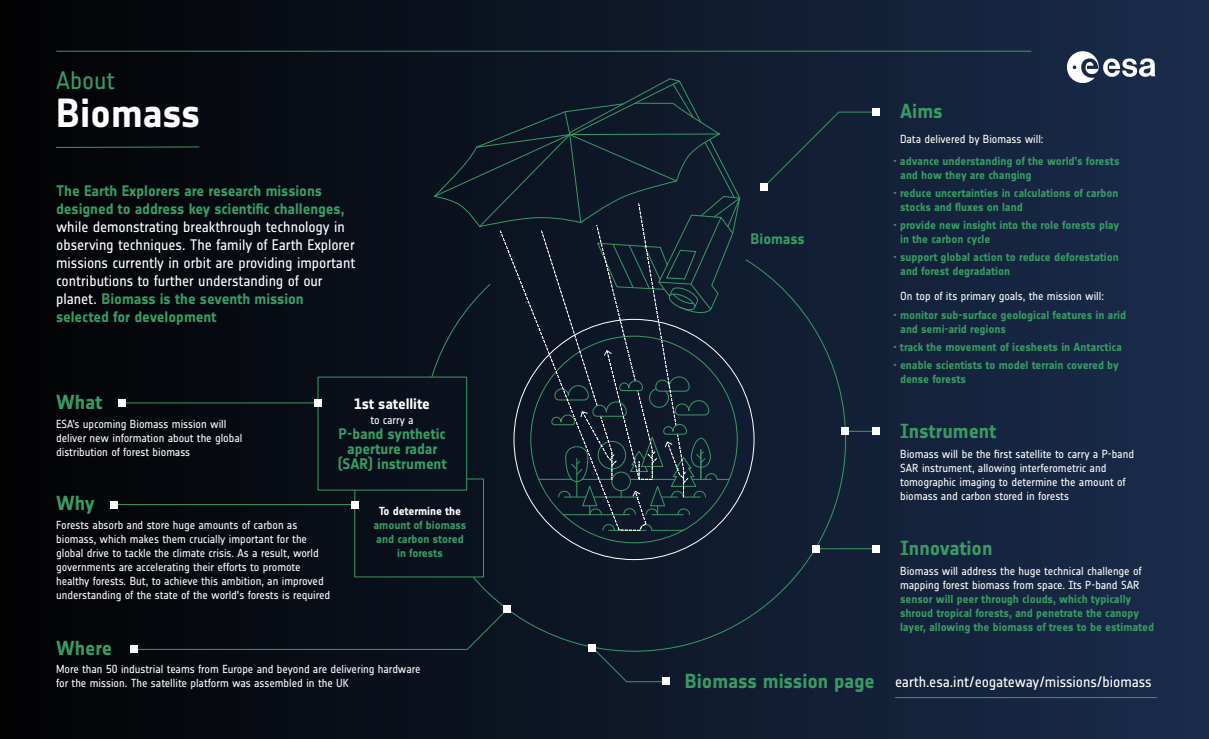
<style>
.page{position:relative;width:1209px;height:739px;background:#fff}
.page>*{position:absolute;margin:0;border:0;box-sizing:border-box;transform-origin:0 0}
.t1{font:700 40px "Notes Esa";letter-spacing:-.01em;color:#fff}
.t2{font:25px "Notes Esa";letter-spacing:-.01em;color:#399a64}
.t3{font:700 20px "Notes Esa";letter-spacing:-.005em;color:#399a64}
.t4{font:15px/18px "Notes Esa";letter-spacing:-.005em;color:#fff}
.t5{font:700 15px/15px "Notes Esa";letter-spacing:-.005em;color:#399a64}
.t6{font:700 15px "Notes Esa";letter-spacing:-.005em;color:#fff}
.t7{font:11.5px/14px "Notes Esa";letter-spacing:-.005em;color:#fff}
.t8{font:700 11.5px/14px "Notes Esa";letter-spacing:-.005em;color:#399a64}
.t9{font:700 11.5px "Notes Esa";letter-spacing:-.005em;color:#fff}
.s1{font-weight:700;color:#399a64}
.s2{font-weight:700;font-size:20px;color:#399a64}
</style>
<div class="page">
<div style="left:0;top:0;width:1208px;height:738px;background:linear-gradient(to right,#020303,#1a2c4c)"></div>
<svg style="left:55px;top:146px;width:145px;height:2px"></svg>
<hr style="left:56px;top:51px;width:975px;height:1px;background:#399a64">
<svg style="left:1065px;top:50px;width:90px;height:34px"></svg>
<svg style="left:472px;top:258px;width:374px;height:393px;background:#111d30"></svg>
<div style="left:762px;top:111px;width:116px;height:77px;background:#121f35"></div>
<hr style="left:114px;top:503px;width:239px;height:1px;background:#399a64">
<div style="left:760px;top:183px;width:7px;height:8px;background:#fff"></div>
<div style="left:110px;top:500px;width:7px;height:8px;background:#fff"></div>
<svg style="left:133px;top:607px;width:376px;height:43px;background:#091018"></svg>
<svg style="left:591px;top:645px;width:77px;height:37px;background:#111f2d"></svg>
<div style="left:130px;top:645px;width:7px;height:7px;background:#fff"></div>
<hr style="left:121px;top:402px;width:197px;height:1px;background:#399a64">
<div style="left:872px;top:108px;width:7px;height:8px;background:#fff"></div>
<hr style="left:845px;top:430px;width:30px;height:1px;background:#399a64">
<div style="left:872px;top:427px;width:7px;height:7px;background:#fff"></div>
<hr style="left:816px;top:548px;width:59px;height:1px;background:#399a64">
<div style="left:872px;top:545px;width:7px;height:7px;background:#fff"></div>
<div style="left:118px;top:399px;width:7px;height:7px;background:#fff"></div>
<hr style="left:895px;top:696px;width:262px;height:1px;background:#399a64">
<div style="left:314px;top:399px;width:7px;height:7px;background:#fff"></div>
<div style="left:351px;top:500px;width:7px;height:8px;background:#fff"></div>
<div style="left:503px;top:605px;width:7px;height:7px;background:#fff"></div>
<div style="left:589px;top:643px;width:7px;height:7px;background:#fff"></div>
<div style="left:663px;top:677px;width:7px;height:7px;background:#fff"></div>
<div style="left:841px;top:427px;width:7px;height:7px;background:#fff"></div>
<div style="left:812px;top:545px;width:7px;height:7px;background:#fff"></div>
<svg style="left:354px;top:78px;width:387px;height:499px;background:#101b27"></svg>
<h2 class="t2" style="left:56px;top:66px;width:60px">About</h2>
<h1 class="t1" style="left:56px;top:89px;width:146px">Biomass</h1>
<h3 class="t5" style="left:56px;top:182px;width:290px;line-height:18px">The Earth Explorers are research missions designed to address key scientific challenges,</h3>
<p class="t4" style="left:56px;top:218px;width:301px">while demonstrating breakthrough technology in observing techniques. The family of Earth Explorer missions currently in orbit are providing important contributions to further understanding of our planet. <span class="s1">Biomass is the seventh mission selected for development</span></p>
<h3 class="t3" style="left:56px;top:390px;width:48px">What</h3>
<p class="t7" style="left:56px;top:416px;width:188px">ESA’s upcoming Biomass mission will deliver new information about the global distribution of forest biomass</p>
<h3 class="t6" style="left:354px;top:394px;width:77px">1st satellite</h3>
<p class="t7" style="left:370px;top:412px;width:45px">to carry a</p>
<h3 class="t5" style="left:338px;top:425px;width:110px;text-align:center">P-band synthetic aperture radar (SAR) instrument</h3>
<h3 class="t3" style="left:56px;top:491px;width:40px">Why</h3>
<p class="t7" style="left:56px;top:517px;width:275px">Forests absorb and store huge amounts of carbon as biomass, which makes them crucially important for the global drive to tackle the climate crisis. As a result, world governments are accelerating their efforts to promote healthy forests. But, to achieve this ambition, an improved understanding of the state of the world's forests is required</p>
<p class="t9" style="left:379px;top:503px;width:84px">To determine the</p>
<p class="t8" style="left:373px;top:517px;width:95px;text-align:center">amount of biomass and carbon stored in forests</p>
<h3 class="t3" style="left:56px;top:635px;width:57px">Where</h3>
<p class="t7" style="left:56px;top:662px;width:366px">More than 50 industrial teams from Europe and beyond are delivering hardware for the mission. The satellite platform was assembled in the UK</p>
<h3 class="t3" style="left:900px;top:99px;width:44px">Aims</h3>
<h3 class="t5" style="left:750px;top:231px;width:56px">Biomass</h3>
<p class="t7" style="left:900px;top:132px;width:145px">Data delivered by Biomass will:</p>
<p class="t8" style="left:900px;top:154px;width:221px;text-indent:-6px">• advance understanding of the world’s forests and how they are changing</p>
<p class="t8" style="left:900px;top:186px;width:220px;text-indent:-6px">• reduce uncertainties in calculations of carbon stocks and fluxes on land</p>
<p class="t8" style="left:900px;top:218px;width:221px;text-indent:-6px">• provide new insight into the role forests play in the carbon cycle</p>
<p class="t8" style="left:900px;top:250px;width:220px;text-indent:-6px">• support global action to reduce deforestation and forest degradation</p>
<p class="t8" style="left:900px;top:308px;width:227px;text-indent:-6px">• monitor sub-surface geological features in arid and semi-arid regions</p>
<p class="t8" style="left:893px;top:340px;width:230px">• track the movement of icesheets in Antarctica</p>
<p class="t8" style="left:900px;top:358px;width:220px;text-indent:-6px">• enable scientists to model terrain covered by dense forests</p>
<p class="t7" style="left:900px;top:289px;width:205px">On top of its primary goals, the mission will:</p>
<h3 class="t3" style="left:900px;top:419px;width:98px">Instrument</h3>
<p class="t7" style="left:900px;top:447px;width:235px">Biomass will be the first satellite to carry a P-band SAR instrument, allowing interferometric and tomographic imaging to determine the amount of biomass and carbon stored in forests</p>
<h3 class="t3" style="left:900px;top:536px;width:94px">Innovation</h3>
<p class="t7" style="left:900px;top:563px;width:243px">Biomass will address the huge technical challenge of mapping forest biomass from space. Its P-band SAR</p>
<p class="t8" style="left:900px;top:591px;width:255px">sensor will peer through clouds, which typically shroud tropical forests, and penetrate the canopy layer, allowing the biomass of trees to be estimated</p>
<h3 class="t4" style="left:685px;top:672px;width:468px"><span class="s2">Biomass mission page</span> earth.esa.int/eogateway/missions/biomass</h3>
</div>
